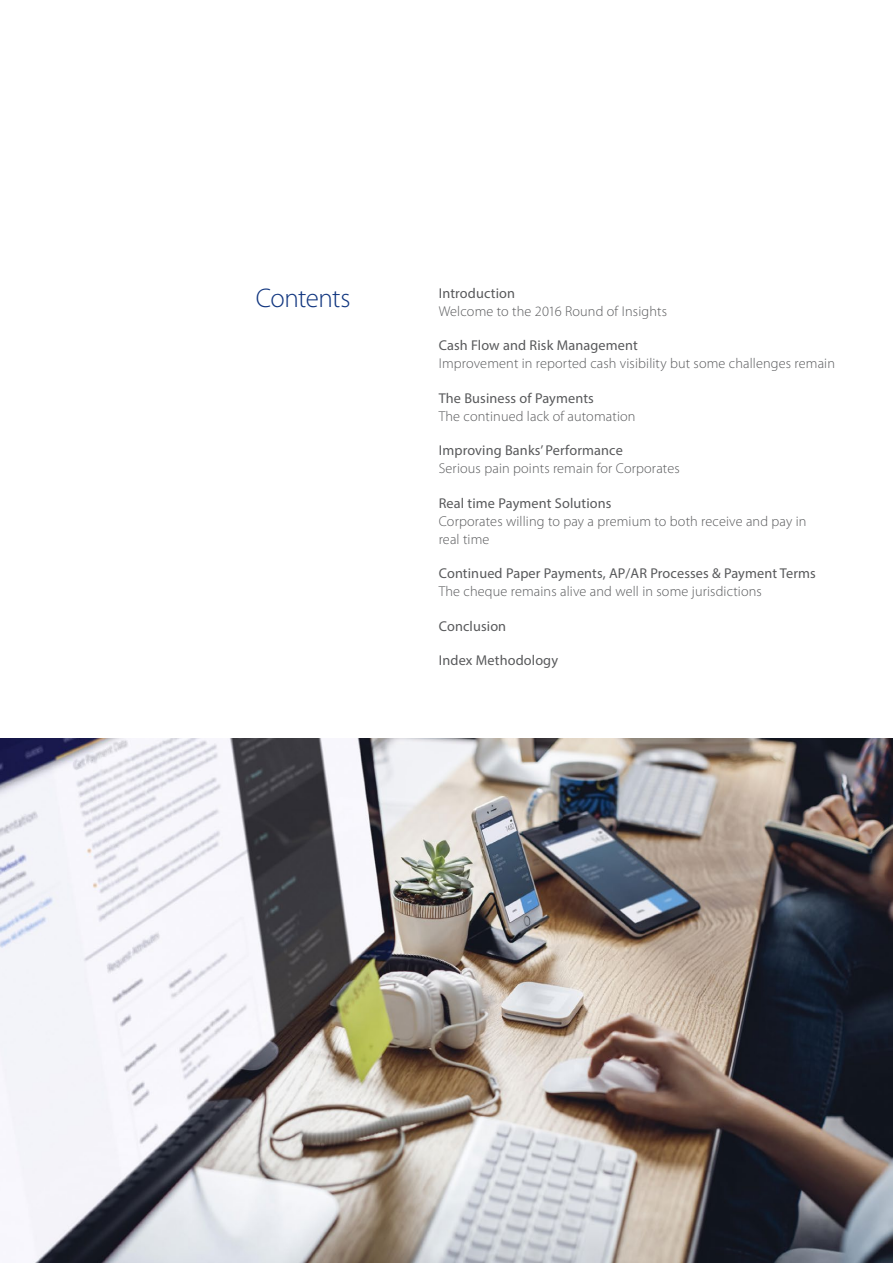
<style>
.page{position:relative;width:893px;height:1263px;background:#fff}
.page>*{position:absolute;margin:0;border:0;box-sizing:border-box;transform-origin:0 0}
.t1{font:300 27px "Myriad Pro";letter-spacing:-.025em;color:#10357f}
.t2{font:300 14.25px/18px "Myriad Pro";letter-spacing:.01em;color:#58595b}
.t3{font:14.25px "Myriad Pro";letter-spacing:.01em;color:#58595b}
</style>
<div class="page">
<img style="left:0;top:738px;width:893px;height:525px">
<h1 class="t1" style="left:256px;top:282px;width:96px">Contents</h1>
<p class="t3" style="left:439px;top:284px;width:78px">Introduction</p>
<p class="t2" style="left:439px;top:302px;width:230px">Welcome to the 2016 Round of Insights</p>
<p class="t3" style="left:439px;top:337px;width:201px">Cash Flow and Risk Management</p>
<p class="t2" style="left:439px;top:354px;width:398px">Improvement in reported cash visibility but some challenges remain</p>
<p class="t3" style="left:439px;top:389px;width:157px">The Business of Payments</p>
<p class="t2" style="left:439px;top:407px;width:198px">The continued lack of automation</p>
<p class="t3" style="left:439px;top:442px;width:186px">Improving Banks’ Performance</p>
<p class="t2" style="left:439px;top:459px;width:242px">Serious pain points remain for Corporates</p>
<p class="t3" style="left:439px;top:494px;width:174px">Real time Payment Solutions</p>
<p class="t2" style="left:439px;top:512px;width:369px">Corporates willing to pay a premium to both receive and pay in real time</p>
<p class="t3" style="left:439px;top:565px;width:379px">Continued Paper Payments, AP/AR Processes &amp; Payment Terms</p>
<p class="t2" style="left:439px;top:582px;width:325px">The cheque remains alive and well in some jurisdictions</p>
<p class="t3" style="left:439px;top:617px;width:69px">Conclusion</p>
<p class="t3" style="left:439px;top:652px;width:121px">Index Methodology</p>
</div>
